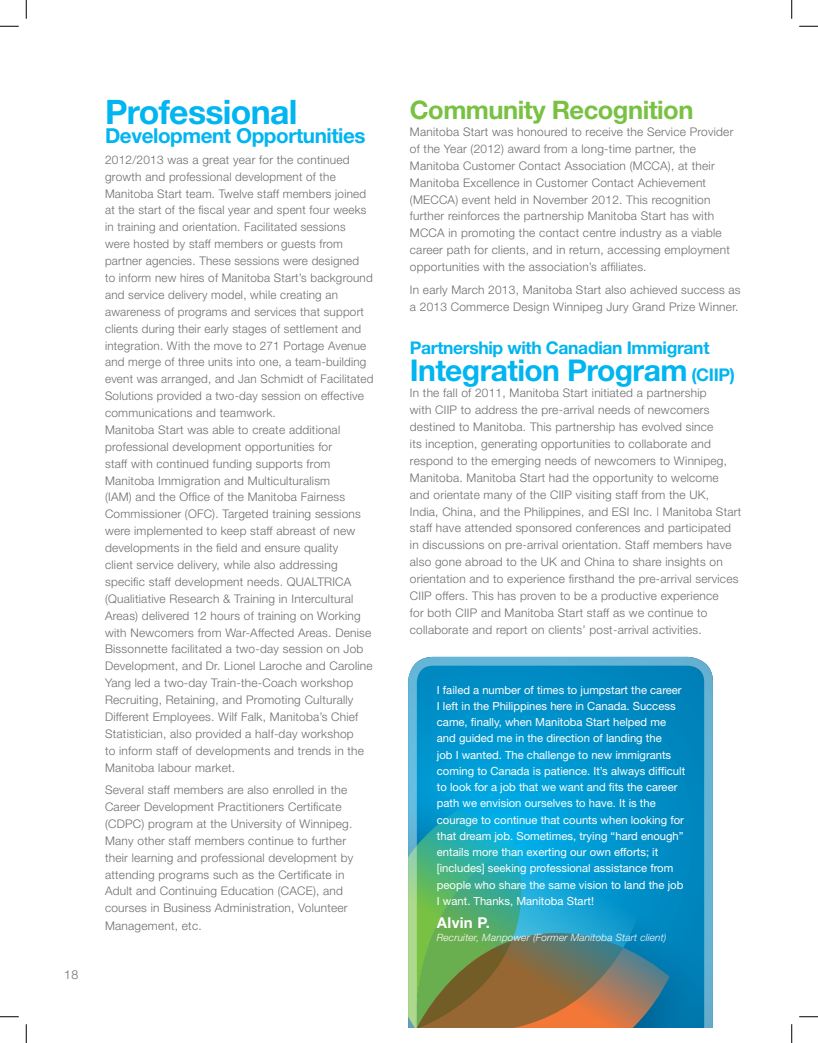
<style>
.page{position:relative;width:818px;height:1043px;background:#fff}
.page>*{position:absolute;margin:0;border:0;box-sizing:border-box;transform-origin:0 0}
.t1{font:700 33.75px "Helvetica Neue";letter-spacing:-.02em;color:#00b5f0}
.t2{font:700 30px "Helvetica Neue";letter-spacing:-.02em;color:#00b5f0}
.t3{font:700 25.5px "Helvetica Neue";letter-spacing:-.02em;color:#79c142}
.t4{font:700 20.62px "Helvetica Neue";letter-spacing:-.02em;color:#00b5f0}
.t5{font:700 17.5px "Helvetica Neue";letter-spacing:-.02em;color:#00b5f0}
.t6{font:700 15px "Helvetica Neue";letter-spacing:.02em;color:#fff}
.t7{font:300 12.25px "Helvetica Neue";color:#6c6d70}
.t8{font:300 11.88px/16.9px "Helvetica Neue";letter-spacing:.02em;color:#6c6d70}
.t9{font:11.25px/16.2px "Helvetica Neue";color:#fff}
.t10{font:italic 300 10px "Helvetica Neue";letter-spacing:.02em;color:#fff}
.s1{font-size:17.5px}
</style>
<div class="page">
<svg style="left:408px;top:657px;width:305px;height:371px;background:#2a93ac"></svg>
<svg style="left:0;top:25px;width:19px;height:2px"></svg>
<svg style="left:799px;top:25px;width:19px;height:2px"></svg>
<svg style="left:0;top:1016px;width:19px;height:1px"></svg>
<svg style="left:799px;top:1016px;width:19px;height:1px"></svg>
<svg style="left:25px;top:0;width:2px;height:19px"></svg>
<svg style="left:25px;top:1024px;width:2px;height:18px"></svg>
<svg style="left:791px;top:0;width:1px;height:19px"></svg>
<svg style="left:791px;top:1024px;width:1px;height:18px"></svg>
<p class="t7" style="left:64px;top:967px;width:15px">18</p>
<h1 class="t1" style="left:105px;top:91px;width:194px">Professional</h1>
<h3 class="t4" style="left:105px;top:122px;width:262px">Development Opportunities</h3>
<p class="t8" style="left:105px;top:151px;width:270px">2012/2013 was a great year for the continued growth and professional development of the Manitoba Start team. Twelve staff members joined at the start of the fiscal year and spent four weeks in training and orientation. Facilitated sessions were hosted by staff members or guests from partner agencies. These sessions were designed<br>to inform new hires of Manitoba Start’s background and service delivery model, while creating an awareness of programs and services that support clients during their early stages of settlement and integration. With the move to 271 Portage Avenue and merge of three units into one, a team-building event was arranged, and Jan Schmidt of Facilitated Solutions provided a two-day session on effective communications and teamwork.<br>Manitoba Start was able to create additional professional development opportunities for<br>staff with continued funding supports from Manitoba Immigration and Multiculturalism<br>(IAM) and the Office of the Manitoba Fairness Commissioner (OFC). Targeted training sessions were implemented to keep staff abreast of new developments in the field and ensure quality<br>client service delivery, while also addressing specific staff development needs. QUALTRICA (Qualitiative Research &amp; Training in Intercultural Areas) delivered 12 hours of training on Working with Newcomers from War-Affected Areas. Denise Bissonnette facilitated a two-day session on Job Development, and Dr. Lionel Laroche and Caroline Yang led a two-day Train-the-Coach workshop Recruiting, Retaining, and Promoting Culturally Different Employees. Wilf Falk, Manitoba’s Chief Statistician, also provided a half-day workshop<br>to inform staff of developments and trends in the Manitoba labour market.</p>
<p class="t8" style="left:105px;top:781px;width:250px">Several staff members are also enrolled in the Career Development Practitioners Certificate (CDPC) program at the University of Winnipeg.<br>Many other staff members continue to further their learning and professional development by attending programs such as the Certificate in Adult and Continuing Education (CACE), and courses in Business Administration, Volunteer Management, etc.</p>
<h3 class="t3" style="left:410px;top:94px;width:285px">Community Recognition</h3>
<p class="t8" style="left:410px;top:123px;width:325px">Manitoba Start was honoured to receive the Service Provider of the Year (2012) award from a long-time partner, the Manitoba Customer Contact Association (MCCA), at their Manitoba Excellence in Customer Contact Achievement (MECCA) event held in November 2012. This recognition further reinforces the partnership Manitoba Start has with MCCA in promoting the contact centre industry as a viable career path for clients, and in return, accessing employment opportunities with the association’s affiliates.</p>
<p class="t8" style="left:410px;top:280px;width:332px;line-height:17.5px">In early March 2013, Manitoba Start also achieved success as a 2013 Commerce Design Winnipeg Jury Grand Prize Winner.</p>
<h3 class="t5" style="left:410px;top:337px;width:301px">Partnership with Canadian Immigrant</h3>
<h2 class="t2" style="left:410px;top:351px;width:326px">Integration Program <span class="s1">(CIIP)</span></h2>
<p class="t8" style="left:410px;top:384px;width:333px">In the fall of 2011, Manitoba Start initiated a partnership<br>with CIIP to address the pre-arrival needs of newcomers destined to Manitoba. This partnership has evolved since<br>its inception, generating opportunities to collaborate and respond to the emerging needs of newcomers to Winnipeg, Manitoba. Manitoba Start had the opportunity to welcome and orientate many of the CIIP visiting staff from the UK,<br>India, China, and the Philippines, and ESI Inc. | Manitoba Start staff have attended sponsored conferences and participated in discussions on pre-arrival orientation. Staff members have also gone abroad to the UK and China to share insights on orientation and to experience firsthand the pre-arrival services CIIP offers. This has proven to be a productive experience<br>for both CIIP and Manitoba Start staff as we continue to collaborate and report on clients’ post-arrival activities.</p>
<p class="t9" style="left:437px;top:681px;width:250px">I failed a number of times to jumpstart the career I left in the Philippines here in Canada. Success came, finally, when Manitoba Start helped me and guided me in the direction of landing the<br>job I wanted. The challenge to new immigrants coming to Canada is patience. It’s always difficult to look for a job that we want and fits the career path we envision ourselves to have. It is the courage to continue that counts when looking for that dream job. Sometimes, trying “hard enough” entails more than exerting our own efforts; it [includes] seeking professional assistance from people who share the same vision to land the job I want. Thanks, Manitoba Start!</p>
<p class="t6" style="left:437px;top:913px;width:55px">Alvin P.</p>
<p class="t10" style="left:437px;top:931px;width:231px">Recruiter, Manpower (Former Manitoba Start client)</p>
</div>
